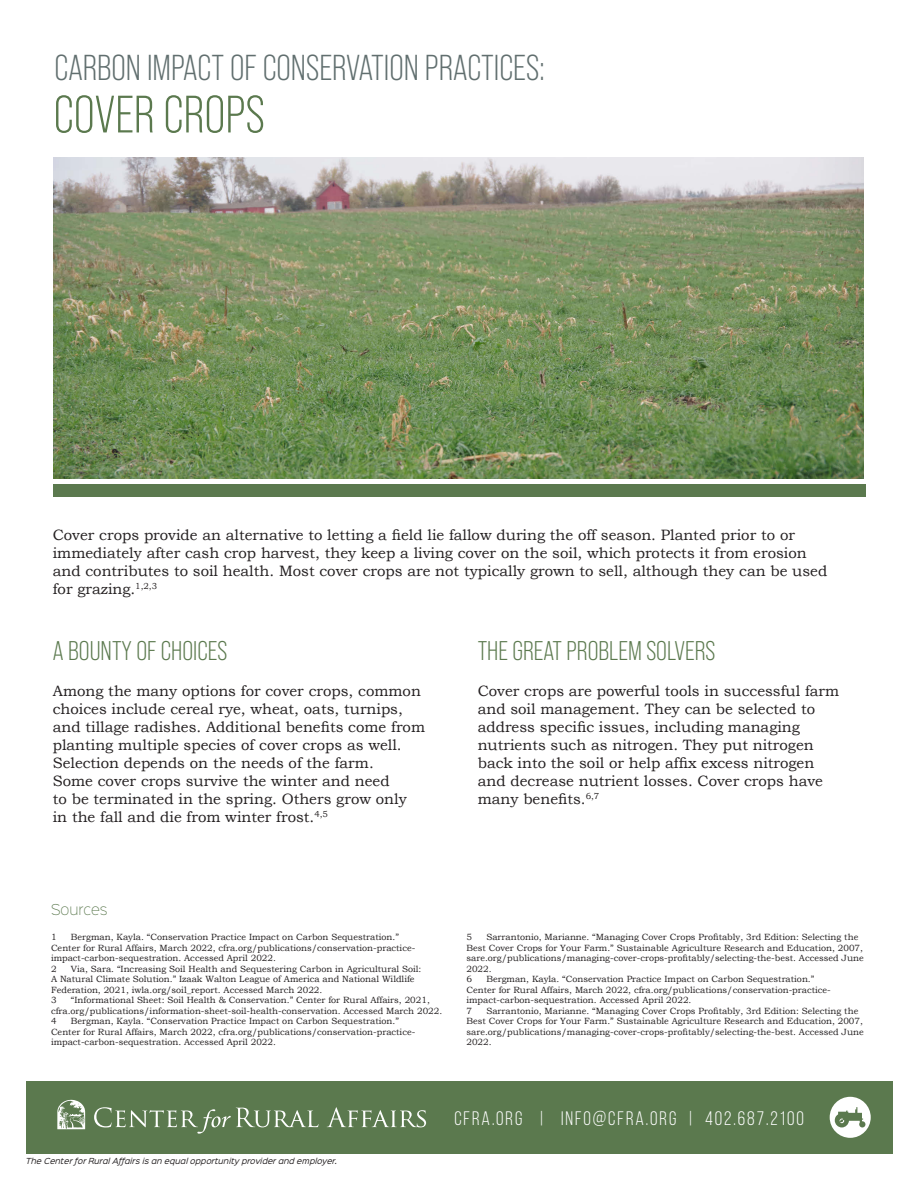
<style>
.page{position:relative;width:918px;height:1188px;background:#fff}
.page>*{position:absolute;margin:0;border:0;box-sizing:border-box;transform-origin:0 0}
.t1{font:52.5px "Bebas Neue Pro";color:#5b794e}
.t2{font:36px "Bebas Neue Pro";color:#616f6f}
.t3{font:27px "Bebas Neue Pro";color:#5b794e}
.t4{font:19.5px "Bebas Neue";letter-spacing:.1em;color:#fff}
.t5{font:15px/18px "Bookman Old Style";color:#231f20}
.t6{font:13.5px "Sinkin Sans 200 X Light";color:#5b794e}
.t7{font:9px/10.5px "Bookman Old Style";color:#231f20}
.t8{font:italic 7.5px "Sinkin Sans 400";color:#231f20}
</style>
<div class="page">
<div style="left:26px;top:1081px;width:866px;height:73px;background:#5b794e"></div>
<svg style="left:94px;top:1107px;width:224px;height:27px"></svg>
<svg style="left:327px;top:1107px;width:99px;height:20px"></svg>
<svg style="left:57px;top:1100px;width:28px;height:29px"></svg>
<div style="left:830px;top:1097px;width:41px;height:41px;background:#fff;border-radius:50%"></div>
<svg style="left:835px;top:1107px;width:30px;height:20px"></svg>
<img style="left:54px;top:158px;width:810px;height:320px">
<div style="left:53px;top:484px;width:813px;height:13px;background:#5b794e"></div>
<p class="t2" style="left:55px;top:47px;width:492px">CARBON IMPACT OF CONSERVATION PRACTICES:</p>
<p class="t1" style="left:54px;top:85px;width:213px">COVER CROPS</p>
<p class="t5" style="left:53px;top:526px;width:776px">Cover crops provide an alternative to letting a field lie fallow during the off season. Planted prior to or immediately after cash crop harvest, they keep a living cover on the soil, which protects it from erosion and contributes to soil health. Most cover crops are not typically grown to sell, although they can be used for grazing.<sup>1,2,3</sup></p>
<p class="t3" style="left:53px;top:636px;width:176px">A BOUNTY OF CHOICES</p>
<p class="t5" style="left:53px;top:682px;width:374px">Among the many options for cover crops, common choices include cereal rye, wheat, oats, turnips, and tillage radishes. Additional benefits come from planting multiple species of cover crops as well.<br>Selection depends on the needs of the farm.<br>Some cover crops survive the winter and need<br>to be terminated in the spring. Others grow only<br>in the fall and die from winter frost.<sup>4,5</sup></p>
<p class="t3" style="left:478px;top:636px;width:239px">THE GREAT PROBLEM SOLVERS</p>
<p class="t5" style="left:478px;top:682px;width:363px">Cover crops are powerful tools in successful farm and soil management. They can be selected to address specific issues, including managing nutrients such as nitrogen. They put nitrogen back into the soil or help affix excess nitrogen and decrease nutrient losses. Cover crops have many benefits.<sup>6,7</sup></p>
<p class="t6" style="left:51px;top:899px;width:58px">SOURCES</p>
<p class="t7" style="left:51px;top:932px;width:7px">1</p>
<p class="t7" style="left:51px;top:932px;width:366px;text-indent:20px">Bergman, Kayla. “Conservation Practice Impact on Carbon Sequestration.”<br>Center for Rural Affairs, March 2022, cfra.org/publications/conservation-practice&shy;impact-carbon-sequestration. Accessed April 2022.</p>
<p class="t7" style="left:51px;top:963px;width:7px">2</p>
<p class="t7" style="left:51px;top:963px;width:372px;text-indent:20px">Via, Sara. “Increasing Soil Health and Sequestering Carbon in Agricultural Soil:<br>A Natural Climate Solution.” Izaak Walton League of America and National Wildlife</p>
<p class="t7" style="left:51px;top:984px;width:273px">Federation, 2021, iwla.org/soil_report. Accessed March 2022.</p>
<p class="t7" style="left:51px;top:995px;width:7px">3</p>
<p class="t7" style="left:51px;top:995px;width:393px;text-indent:20px">“Informational Sheet: Soil Health &amp; Conservation.” Center for Rural Affairs, 2021, cfra.org/publications/information-sheet-soil-health-conservation. Accessed March 2022.</p>
<p class="t7" style="left:51px;top:1016px;width:7px">4</p>
<p class="t7" style="left:51px;top:1016px;width:366px;text-indent:20px">Bergman, Kayla. “Conservation Practice Impact on Carbon Sequestration.”<br>Center for Rural Affairs, March 2022, cfra.org/publications/conservation-practice&shy;impact-carbon-sequestration. Accessed April 2022.</p>
<p class="t7" style="left:466px;top:932px;width:399px;text-indent:20px">Sarrantonio, Marianne. “Managing Cover Crops Profitably, 3rd Edition: Selecting the Best Cover Crops for Your Farm.” Sustainable Agriculture Research and Education, 2007, sare.org/publications/managing-cover-crops-profitably/selecting-the-best. Accessed June 2022.</p>
<p class="t7" style="left:466px;top:974px;width:7px">6</p>
<p class="t7" style="left:466px;top:932px;width:7px">5</p>
<p class="t7" style="left:466px;top:974px;width:366px;text-indent:20px">Bergman, Kayla. “Conservation Practice Impact on Carbon Sequestration.”<br>Center for Rural Affairs, March 2022, cfra.org/publications/conservation-practice&shy;impact-carbon-sequestration. Accessed April 2022.</p>
<p class="t7" style="left:466px;top:1005px;width:7px">7</p>
<p class="t7" style="left:466px;top:1005px;width:399px;text-indent:20px">Sarrantonio, Marianne. “Managing Cover Crops Profitably, 3rd Edition: Selecting the Best Cover Crops for Your Farm.” Sustainable Agriculture Research and Education, 2007, sare.org/publications/managing-cover-crops-profitably/selecting-the-best. Accessed June 2022.</p>
<p class="t8" style="left:26px;top:1154px;width:313px">The Center for Rural Affairs is an equal opportunity provider and employer.</p>
<h3 class="t4" style="left:454px;top:1107px;width:351px">CFRA.ORG | INFO@CFRA.ORG | 402.687.2100</h3>
</div>
